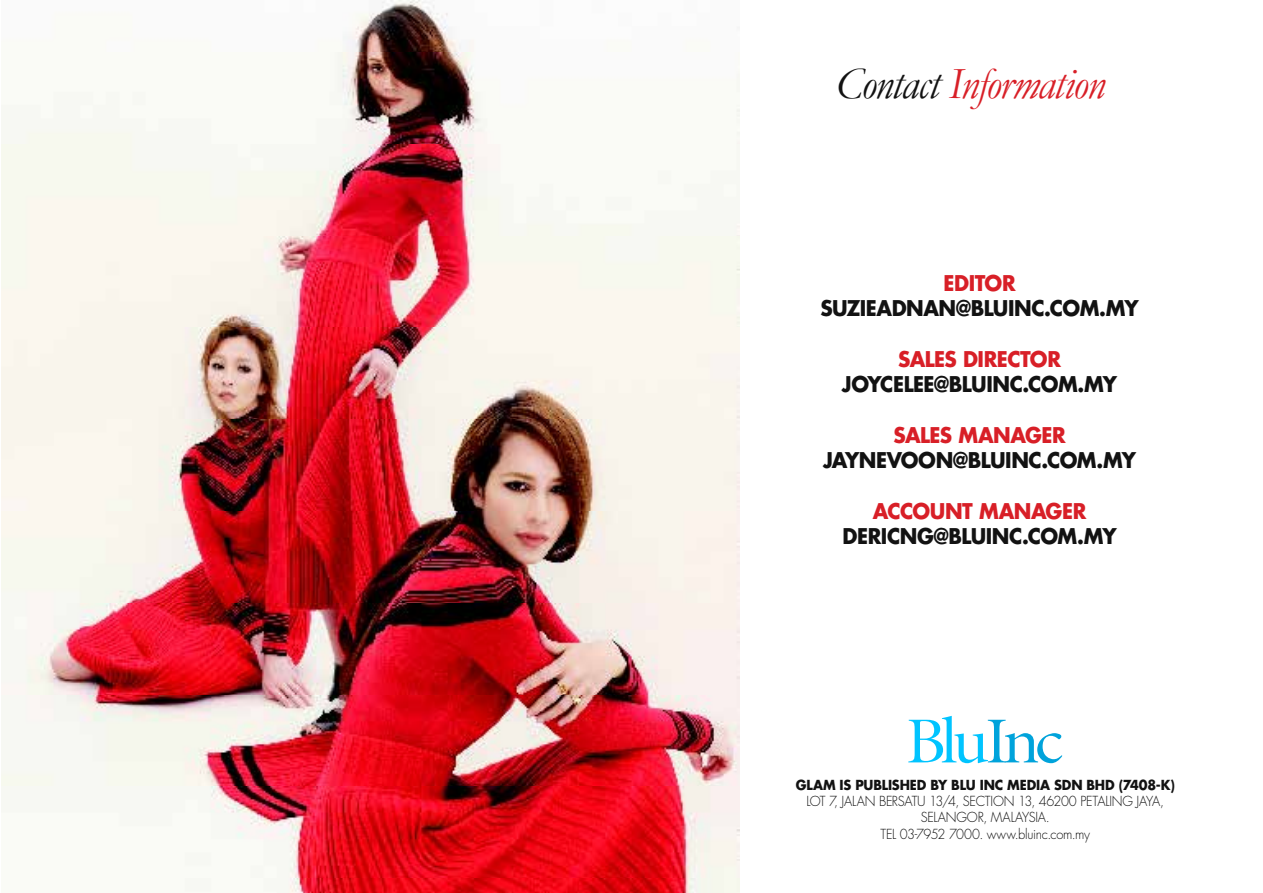
<style>
.page{position:relative;width:1263px;height:893px;background:#fff}
.page>*{position:absolute;margin:0;border:0;box-sizing:border-box;transform-origin:0 0}
.t1{font:italic 45px "Garamond";letter-spacing:-.03em;color:#d81f27;scale:.95 1}
.t2{font:700 21.15px "Futura Std";letter-spacing:-.025em;color:#121212;scale:.95 1}
.t3{font:700 21.15px "Futura Std";letter-spacing:-.02em;color:#d81f27;scale:.95 1}
.t4{font:300 13.5px/16.2px "Futura Std";letter-spacing:-.015em;color:#121212;text-align:center;scale:.95 1}
.t5{font:700 13.5px "Futura Std";letter-spacing:-.015em;color:#121212;scale:.95 1}
.s1{color:#121212}
</style>
<div class="page">
<img style="left:2px;top:0;width:737px;height:893px">
<svg style="left:908px;top:716px;width:154px;height:47px"></svg>
<h1 class="t1" style="left:836px;top:57px;width:285px"><span class="s1">Contact</span> Information</h1>
<h2 class="t3" style="left:943px;top:269px;width:77px">EDITOR</h2>
<h2 class="t2" style="left:820px;top:294px;width:109px">SUZIEADNAN</h2>
<h2 class="t2" style="left:956px;top:294px;width:29px">@BLUINC</h2>
<h2 class="t2" style="left:1044px;top:294px;width:25px">.COM</h2>
<h2 class="t2" style="left:1099px;top:294px;width:26px">.MY</h2>
<h2 class="t3" style="left:898px;top:345px;width:26px">SALES</h2>
<h2 class="t3" style="left:963px;top:345px;width:50px">DIRECTO</h2>
<h2 class="t3" style="left:1047px;top:345px;width:16px">R</h2>
<h2 class="t2" style="left:842px;top:370px;width:14px">JOYCELEE</h2>
<h2 class="t2" style="left:934px;top:370px;width:29px">@BLUINC</h2>
<h2 class="t2" style="left:1022px;top:370px;width:25px">.COM</h2>
<h2 class="t2" style="left:1077px;top:370px;width:26px">.MY</h2>
<h2 class="t3" style="left:893px;top:421px;width:26px">SALES</h2>
<h2 class="t3" style="left:958px;top:421px;width:38px">MANAGE</h2>
<h2 class="t3" style="left:1052px;top:421px;width:16px">R</h2>
<h2 class="t2" style="left:823px;top:446px;width:15px">JAYNE</h2>
<h2 class="t2" style="left:887px;top:446px;width:34px">VOON</h2>
<h2 class="t2" style="left:953px;top:446px;width:29px">@BLUINC</h2>
<h2 class="t2" style="left:1041px;top:446px;width:25px">.COM</h2>
<h2 class="t2" style="left:1096px;top:446px;width:26px">.MY</h2>
<h2 class="t3" style="left:873px;top:497px;width:32px">ACCOUNT</h2>
<h2 class="t3" style="left:979px;top:497px;width:38px">MANAGE</h2>
<h2 class="t3" style="left:1073px;top:497px;width:16px">R</h2>
<h2 class="t2" style="left:842px;top:522px;width:55px">DERICNG</h2>
<h2 class="t2" style="left:934px;top:522px;width:29px">@BLUINC</h2>
<h2 class="t2" style="left:1022px;top:522px;width:25px">.COM</h2>
<h2 class="t2" style="left:1077px;top:522px;width:26px">.MY</h2>
<p class="t5" style="left:796px;top:776px;width:12px">GLAM</p>
<p class="t5" style="left:840px;top:776px;width:34px">IS PUBLISHE</p>
<p class="t5" style="left:917px;top:776px;width:46px">D BY BLU</p>
<p class="t5" style="left:980px;top:776px;width:9px">INC</p>
<p class="t5" style="left:1007px;top:776px;width:178px">ME DIA SDN BH D (7408-K)</p>
<p class="t4" style="left:806px;top:793px;width:378px">LOT 7, JALAN BERSATU 13/4, SECTION 13, 46200 PETALING JAYA,<br>SELANGOR, MALAYSIA.<br>TEL 03-7952 7000. WWW.BLUINC.COM.MY</p>
</div>
